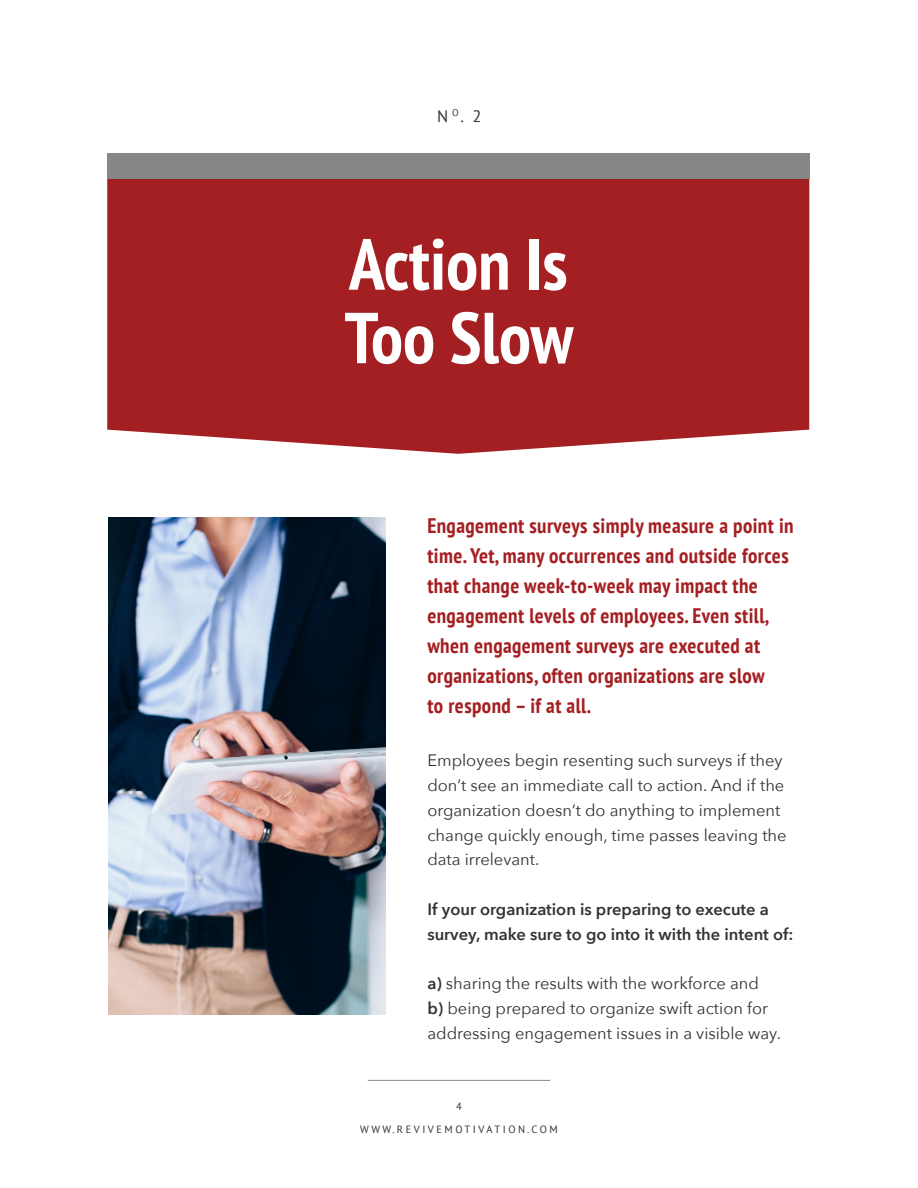
<style>
.page{position:relative;width:918px;height:1188px;background:#fff}
.page>*{position:absolute;margin:0;border:0;box-sizing:border-box;transform-origin:0 0}
.t1{font:700 condensed 72px/73.5px "PT Sans";color:#fff}
.t2{font:700 condensed 21px/30px "PT Sans";letter-spacing:.02em;color:#a41f22}
.t3{font:16.5px/24.8px "Avenir Next";color:#313232}
.t4{font:600 16.5px/24.8px "Avenir Next";color:#313232}
.t5{font:16.5px "PT Sans";color:#313232}
.t6{font:10.5px/22.8px "PT Sans";letter-spacing:.24em;color:#313232;text-align:center}
.s1{font-weight:600}
</style>
<div class="page">
<hr style="left:368px;top:1080px;width:182px;height:1px;background:#87878a">
<div style="left:107px;top:179px;width:702px;height:275px;background:#a41f22"></div>
<div style="left:107px;top:153px;width:702px;height:26px;background:#87878a"></div>
<img style="left:108px;top:517px;width:278px;height:497px">
<p class="t5" style="left:437px;top:106px;width:46px">N<sup>O</sup>. 2</p>
<h1 class="t1" style="left:344px;top:226px;width:230px">Action Is<br>Too Slow</h1>
<p class="t2" style="left:427px;top:510px;width:368px">Engagement surveys simply measure a point in time. Yet, many occurrences and outside forces that change week-to-week may impact the engagement levels of employees. Even still, when engagement surveys are executed at organizations, often organizations are slow<br>to respond – if at all.</p>
<p class="t3" style="left:427px;top:748px;width:361px">Employees begin resenting such surveys if they don’t see an immediate call to action. And if the organization doesn’t do anything to implement change quickly enough, time passes leaving the data irrelevant.</p>
<p class="t4" style="left:427px;top:896px;width:368px">If your organization is preparing to execute a survey, make sure to go into it with the intent of:</p>
<p class="t3" style="left:427px;top:970px;width:355px"><span class="s1">a)</span> sharing the results with the workforce and<br><span class="s1">b)</span> being prepared to organize swift action for addressing engagement issues in a visible way.</p>
<p class="t6" style="left:360px;top:1095px;width:199px">4<br>WWW.REVIVEMOTIVATION.COM</p>
</div>
